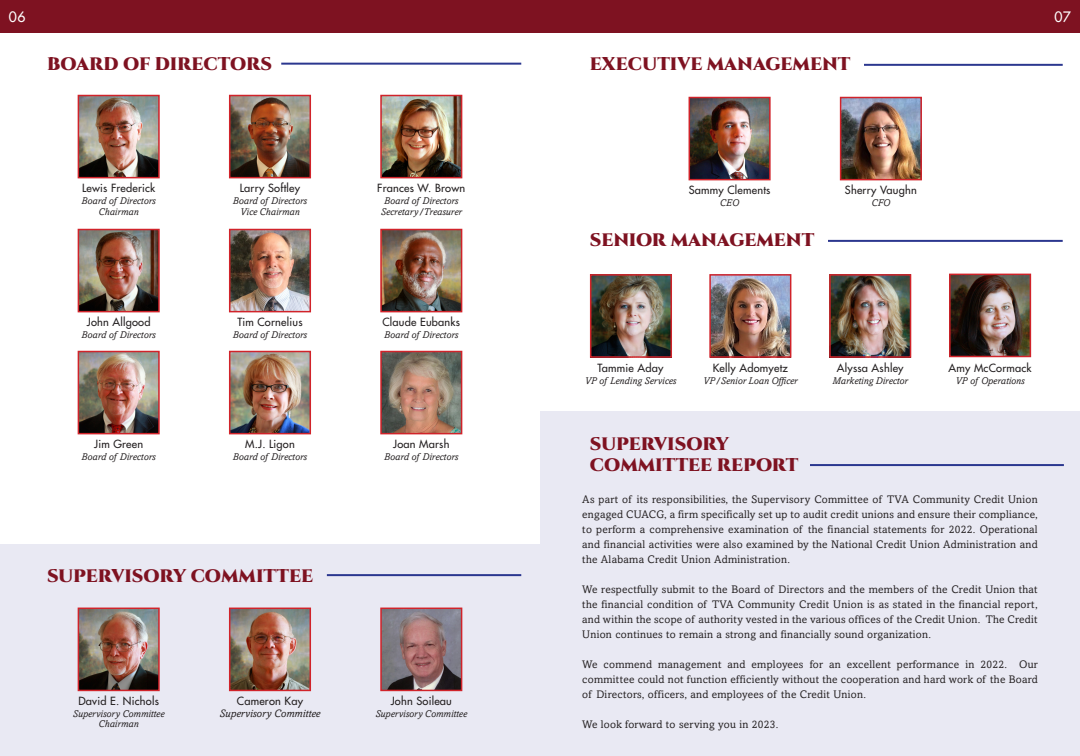
<style>
.page{position:relative;width:1080px;height:756px;background:#fff}
.page>*{position:absolute;margin:0;border:0;box-sizing:border-box;transform-origin:0 0}
.t1{font:900 18px "Cinzel";color:#7e1221}
.t2{font:14px "Futura";color:#fff}
.t3{font:11px/15px "Amasis";letter-spacing:.025em;color:#231f20;text-align:justify}
.t4{font:11px "Futura";letter-spacing:.02em;color:#231f20}
.t5{font:italic 11px "Amasis";color:#231f20}
.t6{font:italic 10px "Amasis";color:#231f20}
</style>
<div class="page">
<img style="left:593px;top:277px;width:76px;height:78px">
<div style="left:590px;top:274px;width:82px;height:84px;border:2px solid #d1232a"></div>
<img style="left:832px;top:277px;width:76px;height:78px">
<div style="left:829px;top:274px;width:82px;height:84px;border:2px solid #d1232a"></div>
<img style="left:952px;top:277px;width:76px;height:77px">
<div style="left:949px;top:274px;width:82px;height:83px;border:2px solid #d1232a"></div>
<img style="left:843px;top:100px;width:76px;height:77px">
<div style="left:840px;top:97px;width:82px;height:83px;border:2px solid #d1232a"></div>
<img style="left:692px;top:100px;width:76px;height:77px">
<div style="left:689px;top:97px;width:82px;height:83px;border:2px solid #d1232a"></div>
<div style="left:0;top:544px;width:557px;height:212px;background:#e9e9f3"></div>
<img style="left:81px;top:98px;width:76px;height:77px">
<div style="left:78px;top:95px;width:82px;height:83px;border:2px solid #d1232a"></div>
<img style="left:232px;top:98px;width:76px;height:77px">
<div style="left:229px;top:95px;width:82px;height:83px;border:2px solid #d1232a"></div>
<img style="left:383px;top:98px;width:76px;height:77px">
<div style="left:380px;top:95px;width:82px;height:83px;border:2px solid #d1232a"></div>
<img style="left:81px;top:232px;width:76px;height:77px">
<div style="left:78px;top:229px;width:82px;height:83px;border:2px solid #d1232a"></div>
<img style="left:232px;top:232px;width:76px;height:77px">
<div style="left:229px;top:229px;width:82px;height:83px;border:2px solid #d1232a"></div>
<img style="left:383px;top:232px;width:76px;height:77px">
<div style="left:380px;top:229px;width:82px;height:83px;border:2px solid #d1232a"></div>
<img style="left:232px;top:354px;width:76px;height:77px">
<div style="left:229px;top:351px;width:82px;height:83px;border:2px solid #d1232a"></div>
<img style="left:383px;top:354px;width:76px;height:77px">
<div style="left:380px;top:351px;width:82px;height:83px;border:2px solid #d1232a"></div>
<img style="left:81px;top:611px;width:76px;height:77px">
<div style="left:78px;top:608px;width:82px;height:83px;border:2px solid #d1232a"></div>
<img style="left:383px;top:611px;width:76px;height:77px">
<div style="left:380px;top:608px;width:82px;height:83px;border:2px solid #d1232a"></div>
<img style="left:232px;top:611px;width:76px;height:77px">
<div style="left:229px;top:608px;width:82px;height:83px;border:2px solid #d1232a"></div>
<div style="left:0;top:0;width:1080px;height:32px;background:#7e1221"></div>
<div style="left:540px;top:412px;width:540px;height:344px;background:#e9e9f3"></div>
<hr style="left:810px;top:464px;width:254px;height:2px;background:#2b378f">
<hr style="left:864px;top:64px;width:199px;height:2px;background:#2b378f">
<hr style="left:281px;top:63px;width:240px;height:2px;background:#2b378f">
<hr style="left:327px;top:574px;width:194px;height:2px;background:#2b378f">
<img style="left:81px;top:354px;width:76px;height:77px">
<div style="left:78px;top:351px;width:82px;height:83px;border:2px solid #d1232a"></div>
<img style="left:712px;top:277px;width:76px;height:78px">
<div style="left:709px;top:274px;width:82px;height:84px;border:2px solid #d1232a"></div>
<hr style="left:828px;top:240px;width:235px;height:2px;background:#2b378f">
<p class="t2" style="left:9px;top:7px;width:18px">06</p>
<p class="t2" style="left:1054px;top:7px;width:18px">07</p>
<p class="t1" style="left:47px;top:52px;width:227px">BOARD OF DIRECTORS</p>
<p class="t1" style="left:590px;top:52px;width:262px">EXECUTIVE MANAGEMENT</p>
<p class="t4" style="left:82px;top:181px;width:75px">Lewis Frederick</p>
<p class="t6" style="left:82px;top:195px;width:76px">Board of Directors</p>
<p class="t6" style="left:99px;top:206px;width:42px">Chairman</p>
<p class="t4" style="left:240px;top:181px;width:62px">Larry Softley</p>
<p class="t6" style="left:233px;top:195px;width:76px">Board of Directors</p>
<p class="t6" style="left:240px;top:206px;width:61px">Vice Chairman</p>
<p class="t4" style="left:377px;top:181px;width:89px">Frances W. Brown</p>
<p class="t6" style="left:384px;top:195px;width:76px">Board of Directors</p>
<p class="t6" style="left:381px;top:206px;width:83px">Secretary/Treasurer</p>
<p class="t4" style="left:689px;top:183px;width:83px">Sammy Clements</p>
<p class="t6" style="left:720px;top:197px;width:21px">CEO</p>
<p class="t4" style="left:845px;top:183px;width:73px">Sherry Vaughn</p>
<p class="t6" style="left:871px;top:197px;width:20px">CFO</p>
<p class="t1" style="left:590px;top:229px;width:226px">SENIOR MANAGEMENT</p>
<p class="t4" style="left:87px;top:315px;width:65px">John Allgood</p>
<p class="t6" style="left:82px;top:329px;width:76px">Board of Directors</p>
<p class="t4" style="left:237px;top:315px;width:67px">Tim Cornelius</p>
<p class="t6" style="left:233px;top:329px;width:76px">Board of Directors</p>
<p class="t4" style="left:383px;top:315px;width:79px">Claude Eubanks</p>
<p class="t6" style="left:384px;top:329px;width:76px">Board of Directors</p>
<p class="t4" style="left:598px;top:360px;width:67px">Tammie Aday</p>
<p class="t6" style="left:585px;top:374px;width:93px">VP of Lending Services</p>
<p class="t4" style="left:713px;top:360px;width:77px">Kelly Adomyetz</p>
<p class="t6" style="left:703px;top:374px;width:96px">VP/Senior Loan Officer</p>
<p class="t4" style="left:837px;top:360px;width:68px">Alyssa Ashley</p>
<p class="t6" style="left:833px;top:374px;width:77px">Marketing Director</p>
<p class="t4" style="left:949px;top:360px;width:85px">Amy McCormack</p>
<p class="t6" style="left:956px;top:374px;width:71px">VP of Operations</p>
<p class="t4" style="left:94px;top:437px;width:51px">Jim Green</p>
<p class="t6" style="left:82px;top:451px;width:76px">Board of Directors</p>
<p class="t4" style="left:245px;top:437px;width:51px">M.J. Ligon</p>
<p class="t6" style="left:233px;top:451px;width:76px">Board of Directors</p>
<p class="t4" style="left:393px;top:437px;width:58px">Joan Marsh</p>
<p class="t6" style="left:384px;top:451px;width:76px">Board of Directors</p>
<p class="t1" style="left:47px;top:565px;width:268px">SUPERVISORY COMMITTEE</p>
<p class="t4" style="left:78px;top:694px;width:82px">David E. Nichols</p>
<p class="t6" style="left:73px;top:708px;width:93px">Supervisory Committee</p>
<p class="t6" style="left:99px;top:718px;width:42px">Chairman</p>
<p class="t4" style="left:237px;top:694px;width:68px">Cameron Kay</p>
<p class="t5" style="left:219px;top:707px;width:103px">Supervisory Committee</p>
<p class="t4" style="left:391px;top:694px;width:63px">John Soileau</p>
<p class="t6" style="left:375px;top:708px;width:93px">Supervisory Committee</p>
<p class="t1" style="left:590px;top:432px;width:141px">SUPERVISORY</p>
<p class="t1" style="left:590px;top:454px;width:210px">COMMITTEE REPORT</p>
<p class="t3" style="left:582px;top:492px;width:457px">As part of its responsibilities, the Supervisory Committee of TVA Community Credit Union engaged CUACG, a firm specifically set up to audit credit unions and ensure their compliance, to perform a comprehensive examination of the financial statements for 2022. Operational and financial activities were also examined by the National Credit Union Administration and the Alabama Credit Union Administration.</p>
<p class="t3" style="left:582px;top:582px;width:457px">We respectfully submit to the Board of Directors and the members of the Credit Union that the financial condition of TVA Community Credit Union is as stated in the financial report, and within the scope of authority vested in the various offices of the Credit Union. The Credit Union continues to remain a strong and financially sound organization.</p>
<p class="t3" style="left:582px;top:657px;width:457px">We commend management and employees for an excellent performance in 2022. Our committee could not function efficiently without the cooperation and hard work of the Board of Directors, officers, and employees of the Credit Union.</p>
<p class="t3" style="left:582px;top:717px;width:198px">We look forward to serving you in 2023.</p>
</div>
